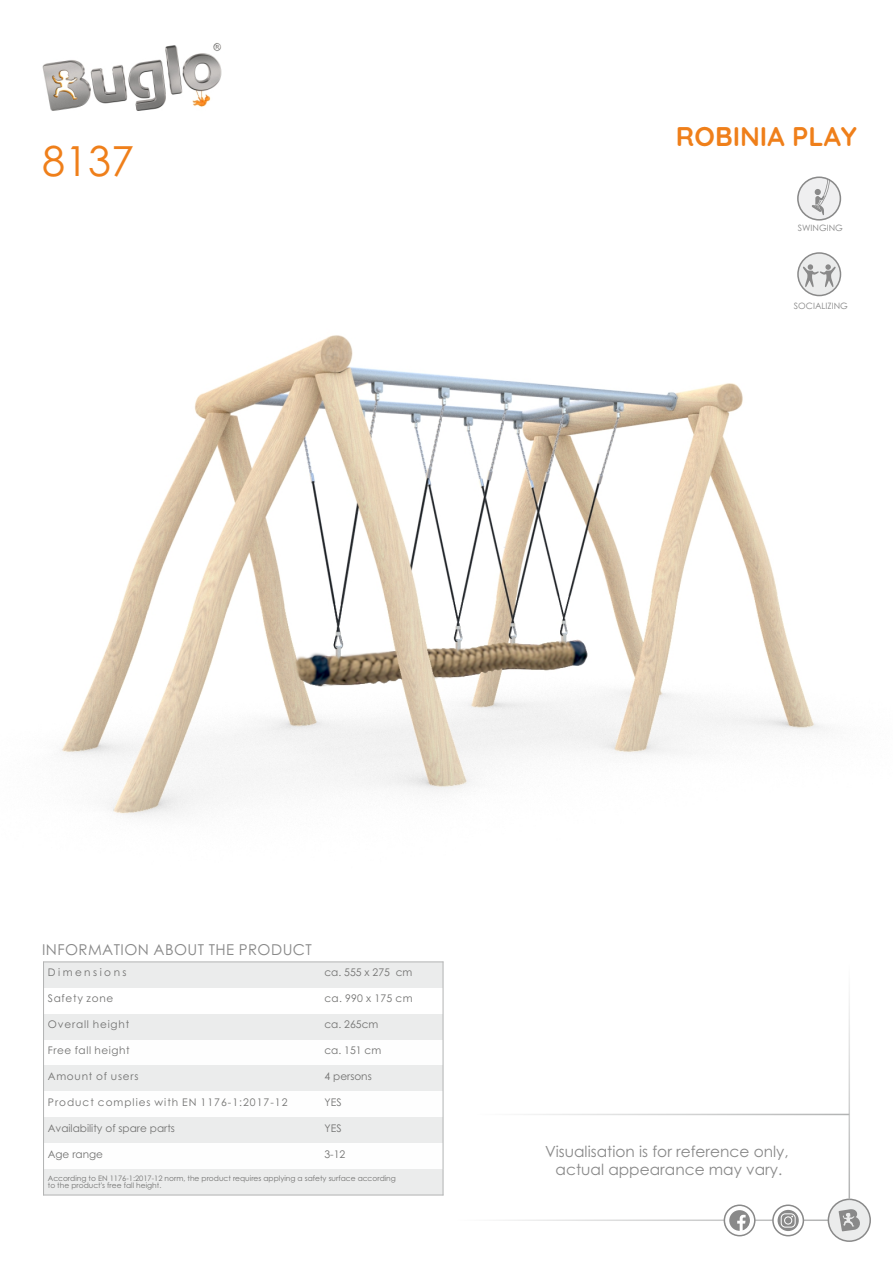
<style>
.page{position:relative;width:893px;height:1263px;background:#fff}
.page>*{position:absolute;margin:0;border:0;box-sizing:border-box;transform-origin:0 0}
.t1{font:41.4px "Century Gothic";color:#ef7f1a}
.t2{font:700 27px "Quicksand";color:#ef7f1a}
.t3{font:15.3px/18.3px "Century Gothic";color:#898989;text-align:center}
.t4{font:15px "Century Gothic";letter-spacing:.03em;color:#898989}
.t5{font:10.5px "Century Gothic";color:#727271}
.t6{font:10.5px "Century Gothic";letter-spacing:.05em;color:#727271}
.t7{font:10.5px "Century Gothic";letter-spacing:.095em;color:#727271}
.t8{font:10.5px "Century Gothic";letter-spacing:.08em;color:#727271}
.t9{font:10.5px "Century Gothic";letter-spacing:.075em;color:#727271}
.t10{font:10.5px "Century Gothic";letter-spacing:.025em;color:#727271}
.t11{font:10.5px "Century Gothic";letter-spacing:.235em;color:#727271}
.t12{font:8.7px "Century Gothic";color:#898989}
.t13{font:7.5px/7.5px "Century Gothic";color:#727271}
</style>
<div class="page">
<img style="left:60px;top:256px;width:782px;height:561px">
<hr style="left:456px;top:1219px;width:373px;height:2px;background:#b2b3b3">
<div style="left:44px;top:962px;width:276px;height:26px;background:#ebecec"></div>
<div style="left:320px;top:962px;width:123px;height:26px;background:#ebecec"></div>
<div style="left:44px;top:1014px;width:276px;height:25px;background:#ebecec"></div>
<div style="left:320px;top:1014px;width:123px;height:25px;background:#ebecec"></div>
<div style="left:44px;top:1065px;width:276px;height:26px;background:#ebecec"></div>
<div style="left:320px;top:1065px;width:123px;height:26px;background:#ebecec"></div>
<div style="left:44px;top:1117px;width:276px;height:26px;background:#ebecec"></div>
<div style="left:320px;top:1117px;width:123px;height:26px;background:#ebecec"></div>
<div style="left:44px;top:1169px;width:399px;height:26px;background:#ebecec"></div>
<hr style="left:43px;top:961px;width:1px;height:234px;background:#b2b3b3">
<svg style="left:443px;top:1169px;width:1px;height:26px"></svg>
<hr style="left:443px;top:961px;width:1px;height:208px;background:#b2b3b3">
<hr style="left:43px;top:1195px;width:400px;height:1px;background:#b2b3b3">
<hr style="left:43px;top:961px;width:400px;height:1px;background:#b2b3b3">
<img style="left:42px;top:43px;width:180px;height:68px">
<div style="left:828px;top:1198px;width:43px;height:44px;background:#ebecec;border:2px solid #898989;border-radius:50%"></div>
<svg style="left:839px;top:1209px;width:21px;height:22px"></svg>
<svg style="left:724px;top:1204px;width:31px;height:32px"></svg>
<svg style="left:729px;top:1210px;width:21px;height:21px"></svg>
<svg style="left:772px;top:1204px;width:32px;height:32px"></svg>
<svg style="left:778px;top:1210px;width:21px;height:21px"></svg>
<svg style="left:781px;top:1213px;width:15px;height:14px"></svg>
<hr style="left:848px;top:963px;width:2px;height:236px;background:#b2b3b3">
<hr style="left:477px;top:1114px;width:372px;height:1px;background:#b2b3b3">
<div style="left:798px;top:177px;width:42px;height:43px;background:#efeff0;border-radius:50%"></div>
<div style="left:797px;top:176px;width:44px;height:45px;border:2px solid #898989;border-radius:50%"></div>
<svg style="left:820px;top:180px;width:10px;height:25px"></svg>
<svg style="left:812px;top:179px;width:16px;height:36px"></svg>
<svg style="left:797px;top:252px;width:44px;height:44px"></svg>
<svg style="left:803px;top:264px;width:33px;height:23px"></svg>
<h1 class="t1" style="left:42px;top:145px;width:93px">8137</h1>
<h2 class="t2" style="left:676px;top:119px;width:183px">ROBINIA PLAY</h2>
<p class="t12" style="left:798px;top:225px;width:47px">SWINGING</p>
<p class="t12" style="left:794px;top:302px;width:55px">SOCIALIZING</p>
<h3 class="t4" style="left:42px;top:944px;width:271px">INFORMATION ABOUT THE PRODUCT</h3>
<h3 class="t11" style="left:48px;top:968px;width:80px">Dimensions</h3>
<h3 class="t5" style="left:324px;top:968px;width:90px">ca. 555 x 275 cm</h3>
<h3 class="t6" style="left:48px;top:994px;width:67px">Safety zone</h3>
<h3 class="t10" style="left:324px;top:994px;width:90px">ca. 990 x 175 cm</h3>
<h3 class="t8" style="left:48px;top:1020px;width:83px">Overall height</h3>
<h3 class="t6" style="left:324px;top:1020px;width:55px">ca. 265cm</h3>
<h3 class="t6" style="left:48px;top:1046px;width:83px">Free fall height</h3>
<h3 class="t6" style="left:324px;top:1046px;width:58px">ca. 151 cm</h3>
<h3 class="t9" style="left:48px;top:1072px;width:92px">Amount of users</h3>
<h3 class="t5" style="left:324px;top:1072px;width:49px">4 persons</h3>
<h3 class="t7" style="left:48px;top:1098px;width:241px">Product complies with EN 1176-1:2017-12</h3>
<h3 class="t6" style="left:324px;top:1098px;width:19px">YES</h3>
<h3 class="t5" style="left:48px;top:1124px;width:129px">Availability of spare parts</h3>
<h3 class="t6" style="left:324px;top:1124px;width:19px">YES</h3>
<h3 class="t5" style="left:48px;top:1150px;width:57px">Age range</h3>
<h3 class="t6" style="left:324px;top:1150px;width:22px">3-12</h3>
<p class="t13" style="left:48px;top:1175px;width:350px">According to EN 1176-1:2017-12 norm, the product requires applying a safety surface according to the product's free fall height.</p>
<h3 class="t3" style="left:545px;top:1143px;width:245px">Visualisation is for reference only, actual appearance may vary.</h3>
</div>
